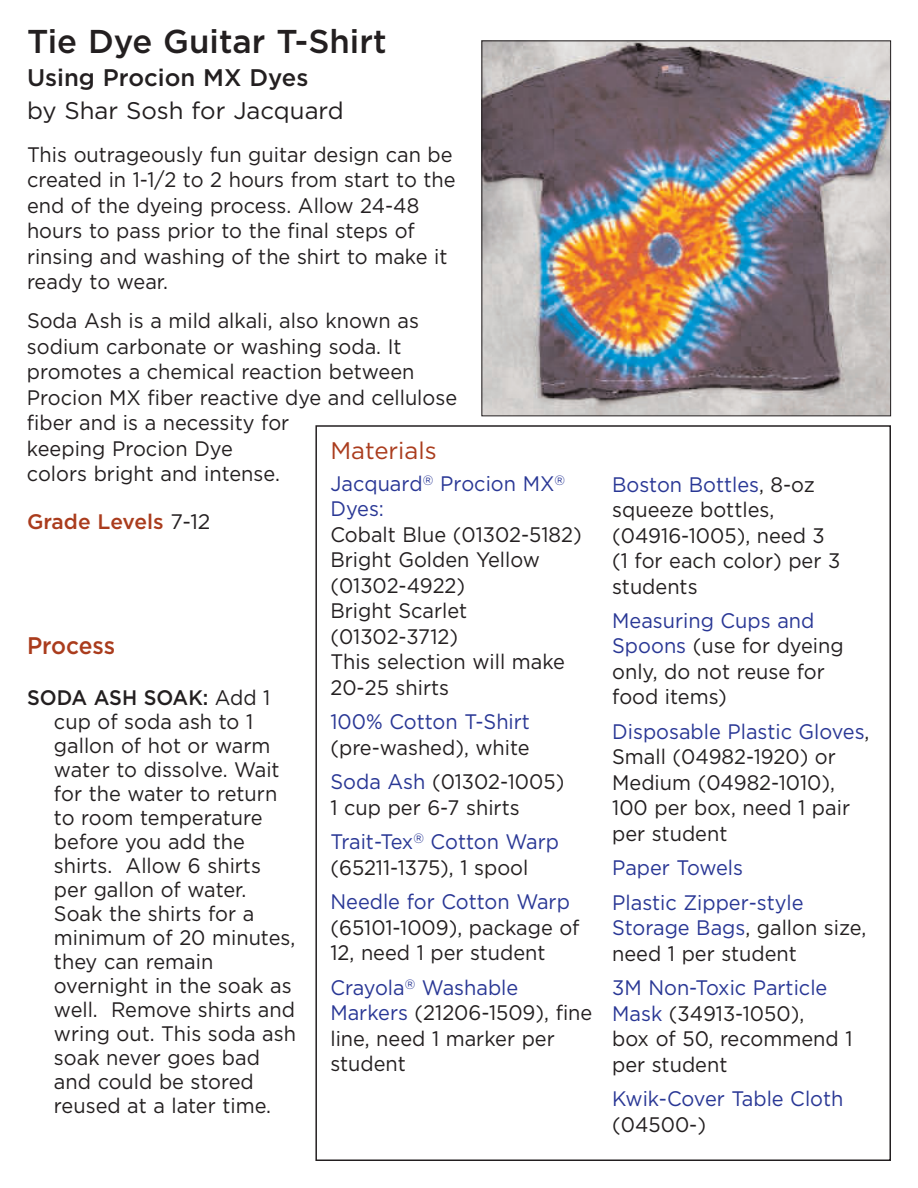
<style>
.page{position:relative;width:918px;height:1188px;background:#fff}
.page>*{position:absolute;margin:0;border:0;box-sizing:border-box;transform-origin:0 0}
.t1{font:500 33px "Gotham";color:#231f20}
.t2{font:24px "Gotham";color:#231f20}
.t3{font:500 24px "Gotham";color:#231f20}
.t4{font:24px "Gotham";color:#aa3c1d}
.t5{font:500 24px "Gotham";letter-spacing:-.005em;color:#aa3c1d;scale:.95 1}
.t6{font:21px/25.5px "Gotham";color:#231f20;scale:.95 1}
.t7{font:21px/34.5px "Gotham";color:#293795;scale:.95 1}
.t8{font:500 21px "Gotham";color:#aa3c1d}
.s1{font-weight:400;color:#231f20}
.s2{color:#293795}
.s3{color:#231f20}
.s4{font-weight:500}
</style>
<div class="page">
<img style="left:484px;top:42px;width:405px;height:372px">
<div style="left:482px;top:40px;width:409px;height:376px;border:1px solid #231f20"></div>
<h1 class="t1" style="left:27px;top:23px;width:361px">Tie Dye Guitar T-Shirt</h1>
<p class="t3" style="left:27px;top:64px;width:283px">Using Procion MX Dyes</p>
<p class="t2" style="left:27px;top:97px;width:318px">by Shar Sosh for Jacquard</p>
<p class="t6" style="left:27px;top:142px;width:453px">This outrageously fun guitar design can be created in 1-1/2 to 2 hours from start to the end of the dyeing process. Allow 24-48 hours to pass prior to the final steps of rinsing and washing of the shirt to make it ready to wear.</p>
<p class="t6" style="left:27px;top:308px;width:454px">Soda Ash is a mild alkali, also known as sodium carbonate or washing soda. It promotes a chemical reaction between<br>Procion MX fiber reactive dye and cellulose fiber and is a necessity for<br>keeping Procion Dye<br>colors bright and intense.</p>
<p class="t8" style="left:27px;top:510px;width:185px">Grade Levels <span class="s1">7-12</span></p>
<p class="t4" style="left:330px;top:437px;width:108px">Materials</p>
<p class="t7" style="left:330px;top:471px;width:249px;line-height:25.5px">Jacquard<sup>®</sup> Procion MX<sup>®<br></sup>Dyes:</p>
<p class="t6" style="left:330px;top:522px;width:266px">Cobalt Blue (01302-5182)<br>Bright Golden Yellow (01302-4922)<br>Bright Scarlet (01302-3712)<br>This selection will make<br>20-25 shirts</p>
<p class="t7" style="left:330px;top:705px;width:212px">100% Cotton T-Shirt</p>
<p class="t6" style="left:330px;top:730px;width:248px;line-height:34.5px">(pre-washed), white<br><span class="s2">Soda Ash</span> (01302-1005)</p>
<p class="t7" style="left:330px;top:790px;width:242px"><span class="s3">1 cup per 6-7 shirts<br></span>Trait-Tex<sup>®</sup> Cotton Warp</p>
<p class="t6" style="left:330px;top:855px;width:210px">(65211-1375), 1 spool</p>
<p class="t7" style="left:330px;top:885px;width:254px">Needle for Cotton Warp</p>
<p class="t6" style="left:330px;top:915px;width:264px">(65101-1009), package of<br>12, need 1 per student</p>
<p class="t6" style="left:330px;top:975px;width:277px"><span class="s2">Crayola</span><sup>®</sup> <span class="s2">Washable<br>Markers</span> (21206-1509), fine line, need 1 marker per student</p>
<p class="t5" style="left:27px;top:632px;width:94px">Process</p>
<p class="t6" style="left:54px;top:686px;width:256px;line-height:24px;text-indent:-27px"><span class="s4">SODA ASH SOAK:</span> Add 1 cup of soda ash to 1 gallon of hot or warm water to dissolve. Wait for the water to return to room temperature before you add the shirts. Allow 6 shirts per gallon of water.<br>Soak the shirts for a minimum of 20 minutes, they can remain overnight in the soak as well. Remove shirts and wring out. This soda ash soak never goes bad and could be stored reused at a later time.</p>
<p class="t6" style="left:612px;top:472px;width:242px"><span class="s2">Boston Bottles</span>, 8-oz squeeze bottles, (04916-1005), need 3 (1 for each color) per 3 students</p>
<p class="t6" style="left:612px;top:608px;width:245px"><span class="s2">Measuring Cups and<br>Spoons</span> (use for dyeing only, do not reuse for food items)</p>
<p class="t6" style="left:612px;top:719px;width:272px"><span class="s2">Disposable Plastic Gloves</span>,<br>Small (04982-1920) or<br>Medium (04982-1010),<br>100 per box, need 1 pair per student</p>
<p class="t7" style="left:612px;top:851px;width:203px">Paper Towels<br>Plastic Zipper-style</p>
<p class="t6" style="left:612px;top:915px;width:269px"><span class="s2">Storage Bags</span>, gallon size, need 1 per student</p>
<p class="t6" style="left:612px;top:975px;width:254px"><span class="s2">3M Non-Toxic Particle<br>Mask</span> (34913-1050),<br>box of 50, recommend 1 per student</p>
<p class="t7" style="left:612px;top:1082px;width:245px">Kwik-Cover Table Cloth</p>
<p class="t6" style="left:612px;top:1112px;width:100px">(04500-)</p>
</div>
